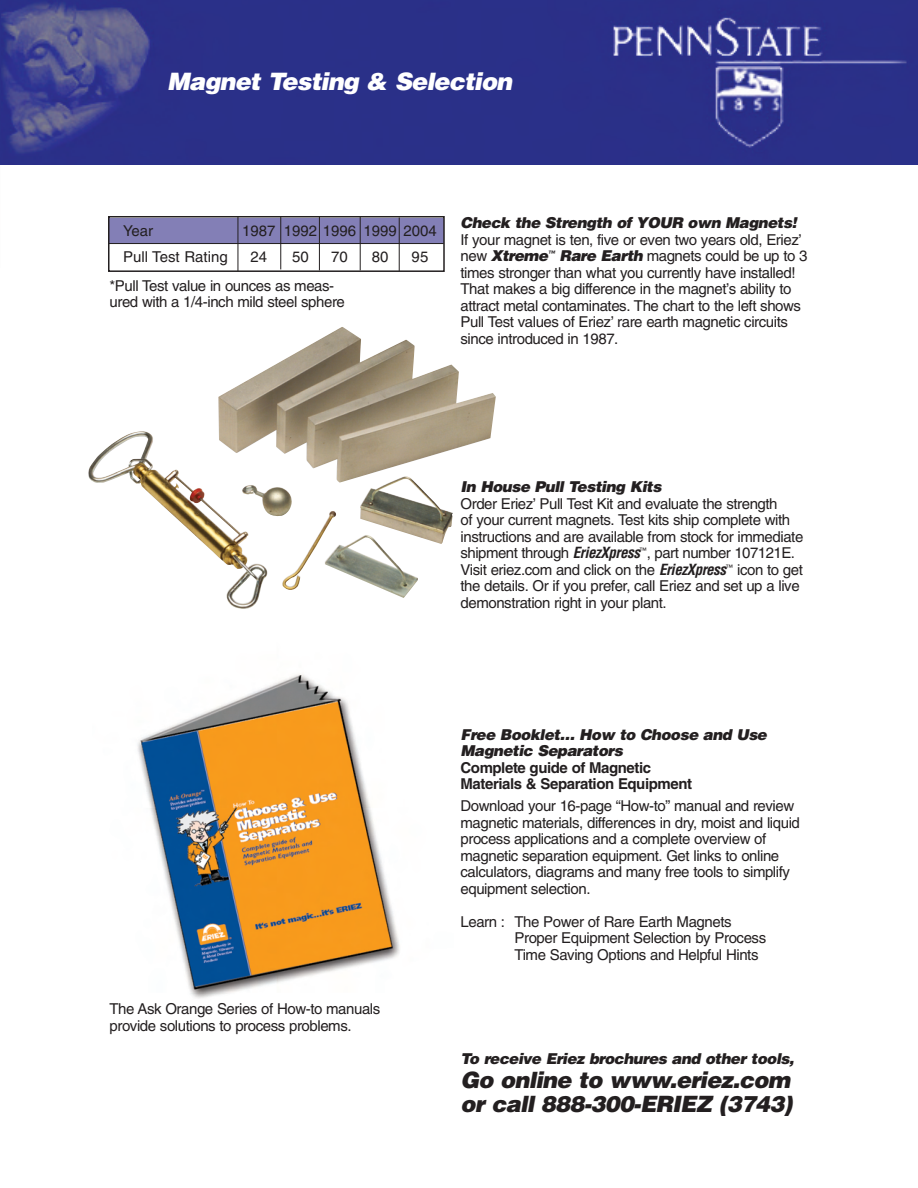
<style>
.page{position:relative;width:918px;height:1188px;background:#fff}
.page>*{position:absolute;margin:0;border:0;box-sizing:border-box;transform-origin:0 0}
.t1{font:italic 900 24px "Helvetica";letter-spacing:-.035em;color:#fff}
.t2{font:italic 900 22.5px/24px "Helvetica";letter-spacing:-.035em;color:#231f20}
.t3{font:15px/16.5px "Helvetica";letter-spacing:-.03em;color:#231f20}
.t4{font:italic 900 15px/16.5px "Helvetica";letter-spacing:-.035em;color:#231f20}
.t5{font:700 15px/16.5px "Helvetica";letter-spacing:-.03em;color:#231f20}
.t6{font:15px "Helvetica";color:#231f20}
.s1{font-weight:900;font-style:italic}
.s2{font-weight:700;font-style:italic;font-stretch:condensed}
</style>
<div class="page">
<img style="left:88px;top:327px;width:408px;height:282px">
<img style="left:137px;top:674px;width:263px;height:325px">
<div style="left:108px;top:218px;width:336px;height:25px;background:#837fb6"></div>
<div style="left:108px;top:216px;width:337px;height:56px;border:2px solid #231f20"></div>
<hr style="left:238px;top:216px;width:1px;height:55px;background:#231f20">
<hr style="left:360px;top:216px;width:1px;height:54px;background:#231f20">
<hr style="left:280px;top:217px;width:1px;height:52px;background:#231f20">
<hr style="left:319px;top:216px;width:1px;height:54px;background:#231f20">
<hr style="left:399px;top:217px;width:1px;height:54px;background:#231f20">
<hr style="left:108px;top:243px;width:336px;height:1px;background:#231f20">
<img style="left:1px;top:0;width:917px;height:164px">
<h1 class="t1" style="left:167px;top:68px;width:347px">Magnet Testing &amp; Selection</h1>
<p class="t3" style="left:123px;top:224px;width:32px">Year</p>
<p class="t6" style="left:242px;top:225px;width:196px">1987 1992 1996 1999 2004</p>
<p class="t6" style="left:123px;top:251px;width:106px">Pull Test Rating</p>
<p class="t3" style="left:251px;top:250px;width:18px">24</p>
<p class="t3" style="left:292px;top:250px;width:18px">50</p>
<p class="t3" style="left:331px;top:250px;width:18px">70</p>
<p class="t3" style="left:372px;top:250px;width:18px">80</p>
<p class="t3" style="left:412px;top:250px;width:18px">95</p>
<p class="t3" style="left:110px;top:278px;width:237px">*Pull Test value in ounces as meas&shy;ured with a 1/4-inch mild steel sphere</p>
<p class="t4" style="left:461px;top:215px;width:338px">Check the Strength of YOUR own Magnets!</p>
<p class="t3" style="left:461px;top:233px;width:349px">If your magnet is ten, five or even two years old, Eriez’ new <span class="s1">Xtreme</span><sup>™</sup> <span class="s1">Rare Earth</span> magnets could be up to 3 times stronger than what you currently have installed!<br>That makes a big difference in the magnet’s ability to attract metal contaminates. The chart to the left shows Pull Test values of Eriez’ rare earth magnetic circuits since introduced in 1987.</p>
<p class="t3" style="left:110px;top:1002px;width:272px">The Ask Orange Series of How-to manuals provide solutions to process problems.</p>
<p class="t4" style="left:461px;top:479px;width:203px">In House Pull Testing Kits</p>
<p class="t3" style="left:461px;top:497px;width:344px">Order Eriez’ Pull Test Kit and evaluate the strength<br>of your current magnets. Test kits ship complete with instructions and are available from stock for immediate shipment through <span class="s2">EriezXpress</span><sup>™</sup>, part number 107121E.<br>Visit eriez.com and click on the <span class="s2">EriezXpress</span><sup>™</sup> icon to get the details. Or if you prefer, call Eriez and set up a live demonstration right in your plant.</p>
<p class="t4" style="left:461px;top:727px;width:308px">Free Booklet… How to Choose and Use<br>Magnetic Separators</p>
<p class="t5" style="left:461px;top:761px;width:233px">Complete guide of Magnetic<br>Materials &amp; Separation Equipment</p>
<p class="t3" style="left:461px;top:799px;width:341px">Download your 16-page “How-to” manual and review magnetic materials, differences in dry, moist and liquid process applications and a complete overview of magnetic separation equipment. Get links to online calculators, diagrams and many free tools to simplify equipment selection.</p>
<p class="t3" style="left:515px;top:915px;width:253px;text-indent:-54px">Learn : The Power of Rare Earth Magnets<br>Proper Equipment Selection by Process<br>Time Saving Options and Helpful Hints</p>
<p class="t4" style="left:461px;top:1051px;width:335px">To receive Eriez brochures and other tools,</p>
<h2 class="t2" style="left:461px;top:1068px;width:334px">Go online to www.eriez.com or call 888-300-ERIEZ (3743)</h2>
</div>
